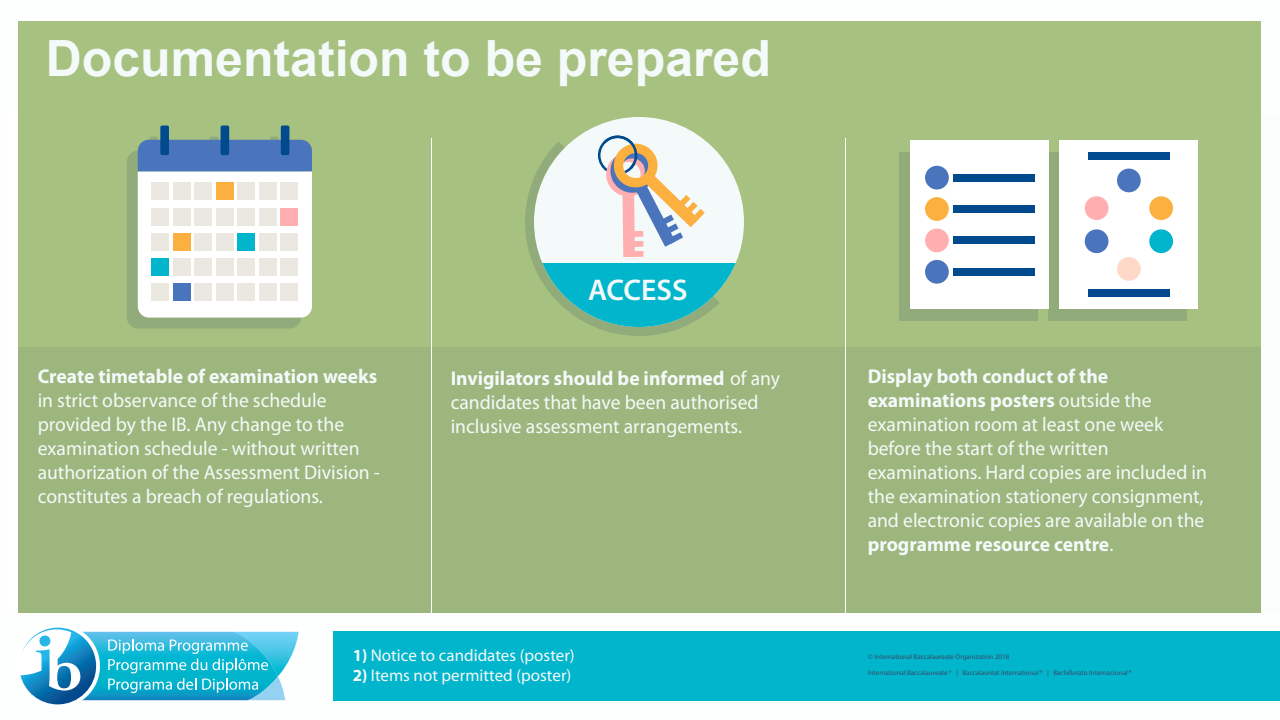
<style>
.page{position:relative;width:1280px;height:720px;background:#fff}
.page>*{position:absolute;margin:0;border:0;box-sizing:border-box;transform-origin:0 0}
.t1{font:700 50px "Arial";color:#f4f9f9}
.t2{font:600 30px "Myriad Pro";color:#f4f9f9}
.t3{font:20px/24px "Myriad Pro Regular 7";color:#f4f9f9}
.t4{font:700 20px/24px "Myriad Pro";color:#f4f9f9}
.t5{font:17px "Myriad Pro Regular 7";color:#f4f9f9}
.t6{font:7px "Myriad Pro Regular 7";color:#394d68}
.s1{font-family:"Myriad Pro Regular 7";font-weight:400}
.s2{font-family:"Myriad Pro";font-weight:700}
</style>
<div class="page">
<div style="left:18px;top:21px;width:1243px;height:592px;background:#a7c280"></div>
<div style="left:18px;top:347px;width:1243px;height:266px;background:#9cb67d"></div>
<div style="left:899px;top:152px;width:138px;height:169px;background:#91ab7b"></div>
<div style="left:1048px;top:152px;width:138px;height:169px;background:#91ab7b"></div>
<svg style="left:127px;top:136px;width:185px;height:192px;background:#c4d2d6"></svg>
<div style="left:152px;top:183px;width:17px;height:17px;background:#ebe8e2"></div>
<div style="left:173px;top:183px;width:17px;height:17px;background:#ebe8e2"></div>
<div style="left:195px;top:183px;width:17px;height:17px;background:#ebe8e2"></div>
<div style="left:216px;top:183px;width:17px;height:17px;background:#fbb040"></div>
<div style="left:238px;top:183px;width:17px;height:17px;background:#ebe8e2"></div>
<div style="left:259px;top:183px;width:18px;height:17px;background:#ebe8e2"></div>
<div style="left:281px;top:183px;width:17px;height:17px;background:#ebe8e2"></div>
<div style="left:152px;top:208px;width:17px;height:17px;background:#ebe8e2"></div>
<div style="left:173px;top:208px;width:17px;height:17px;background:#ebe8e2"></div>
<div style="left:195px;top:208px;width:17px;height:17px;background:#ebe8e2"></div>
<div style="left:216px;top:208px;width:17px;height:17px;background:#ebe8e2"></div>
<div style="left:238px;top:208px;width:17px;height:17px;background:#ebe8e2"></div>
<div style="left:259px;top:208px;width:18px;height:17px;background:#ebe8e2"></div>
<div style="left:281px;top:208px;width:17px;height:17px;background:#ffafaf"></div>
<div style="left:152px;top:233px;width:17px;height:18px;background:#ebe8e2"></div>
<div style="left:173px;top:233px;width:17px;height:18px;background:#fbb040"></div>
<div style="left:195px;top:233px;width:17px;height:18px;background:#ebe8e2"></div>
<div style="left:216px;top:233px;width:17px;height:18px;background:#ebe8e2"></div>
<div style="left:238px;top:233px;width:17px;height:18px;background:#00b5cc"></div>
<div style="left:259px;top:233px;width:18px;height:18px;background:#ebe8e2"></div>
<div style="left:281px;top:233px;width:17px;height:18px;background:#ebe8e2"></div>
<div style="left:152px;top:258px;width:17px;height:18px;background:#00b5cc"></div>
<div style="left:173px;top:258px;width:17px;height:18px;background:#ebe8e2"></div>
<div style="left:195px;top:258px;width:17px;height:18px;background:#ebe8e2"></div>
<div style="left:216px;top:258px;width:17px;height:18px;background:#ebe8e2"></div>
<div style="left:238px;top:258px;width:17px;height:18px;background:#ebe8e2"></div>
<div style="left:259px;top:258px;width:18px;height:18px;background:#ebe8e2"></div>
<div style="left:281px;top:258px;width:17px;height:18px;background:#ebe8e2"></div>
<div style="left:152px;top:284px;width:17px;height:17px;background:#ebe8e2"></div>
<div style="left:173px;top:284px;width:17px;height:17px;background:#4a74bb"></div>
<div style="left:195px;top:284px;width:17px;height:17px;background:#ebe8e2"></div>
<div style="left:216px;top:284px;width:17px;height:17px;background:#ebe8e2"></div>
<div style="left:238px;top:284px;width:17px;height:17px;background:#ebe8e2"></div>
<div style="left:259px;top:284px;width:18px;height:17px;background:#ebe8e2"></div>
<div style="left:281px;top:284px;width:17px;height:17px;background:#ebe8e2"></div>
<div style="left:281px;top:126px;width:8px;height:29px;background:#004a8d;border-radius:2px"></div>
<div style="left:221px;top:126px;width:8px;height:29px;background:#004a8d;border-radius:2px"></div>
<div style="left:160px;top:126px;width:9px;height:29px;background:#004a8d;border-radius:2px"></div>
<hr style="left:431px;top:138px;width:1px;height:557px;background:#fff">
<hr style="left:845px;top:138px;width:1px;height:557px;background:#fff">
<div style="left:911px;top:140px;width:138px;height:169px;background:#fff"></div>
<div style="left:1060px;top:140px;width:138px;height:169px;background:#fff"></div>
<div style="left:925px;top:166px;width:24px;height:24px;background:#4a74bb;border-radius:50%"></div>
<div style="left:954px;top:174px;width:81px;height:7px;background:#004a8d"></div>
<div style="left:925px;top:197px;width:24px;height:24px;background:#fbb040;border-radius:50%"></div>
<div style="left:954px;top:205px;width:81px;height:8px;background:#004a8d"></div>
<div style="left:925px;top:229px;width:24px;height:23px;background:#ffafaf;border-radius:50%"></div>
<div style="left:954px;top:237px;width:81px;height:7px;background:#004a8d"></div>
<div style="left:925px;top:260px;width:24px;height:24px;background:#4a74bb;border-radius:50%"></div>
<div style="left:954px;top:268px;width:81px;height:7px;background:#004a8d"></div>
<svg style="left:1084px;top:229px;width:25px;height:25px"></svg>
<svg style="left:1149px;top:229px;width:24px;height:25px"></svg>
<svg style="left:1117px;top:257px;width:24px;height:24px"></svg>
<svg style="left:1149px;top:196px;width:24px;height:24px"></svg>
<svg style="left:1084px;top:196px;width:25px;height:24px"></svg>
<svg style="left:1117px;top:168px;width:24px;height:25px"></svg>
<div style="left:1088px;top:152px;width:81px;height:8px;background:#004a8d"></div>
<div style="left:1088px;top:290px;width:81px;height:7px;background:#004a8d"></div>
<div style="left:333px;top:631px;width:947px;height:70px;background:#00b5cc"></div>
<div style="left:1260px;top:114px;width:20px;height:498px;background:#fbfdfd"></div>
<svg style="left:20px;top:627px;width:279px;height:78px"></svg>
<svg style="left:525px;top:142px;width:157px;height:194px"></svg>
<svg style="left:558px;top:117px;width:186px;height:145px"></svg>
<div style="left:534px;top:117px;width:210px;height:210px;background:#f4f9f9;border-radius:50%"></div>
<svg style="left:598px;top:135px;width:107px;height:122px"></svg>
<svg style="left:542px;top:263px;width:194px;height:64px"></svg>
<h1 class="t1" style="left:46px;top:25px;width:727px">Documentation to be prepared</h1>
<p class="t4" style="left:38px;top:365px;width:341px">Create timetable of examination weeks</p>
<p class="t3" style="left:38px;top:389px;width:344px">in strict observance of the schedule provided by the IB. Any change to the examination schedule - without written authorization of the Assessment Division - constitutes a breach of regulations.</p>
<h2 class="t2" style="left:588px;top:271px;width:101px">ACCESS</h2>
<p class="t4" style="left:451px;top:367px;width:331px">Invigilators should be informed <span class="s1">of any</span></p>
<p class="t3" style="left:451px;top:391px;width:309px">candidates that have been authorised inclusive assessment arrangements.</p>
<p class="t5" style="left:353px;top:646px;width:223px"><span class="s2">1)</span> Notice to candidates (poster)</p>
<p class="t5" style="left:353px;top:666px;width:220px"><span class="s2">2)</span> Items not permitted (poster)</p>
<p class="t4" style="left:868px;top:365px;width:285px">Display both conduct of the examinations posters <span class="s1">outside the</span></p>
<p class="t3" style="left:868px;top:413px;width:341px">examination room at least one week before the start of the written examinations. Hard copies are included in the examination stationery consignment, and electronic copies are available on the</p>
<p class="t4" style="left:868px;top:533px;width:247px">programme resource centre<span class="s1">.</span></p>
<p class="t6" style="left:868px;top:653px;width:143px">© International Baccalaureate Organization 2018</p>
<p class="t6" style="left:868px;top:669px;width:265px">International Baccalaureate ® | Baccalauréat International ® | Bachillerato Internacional ®</p>
</div>
